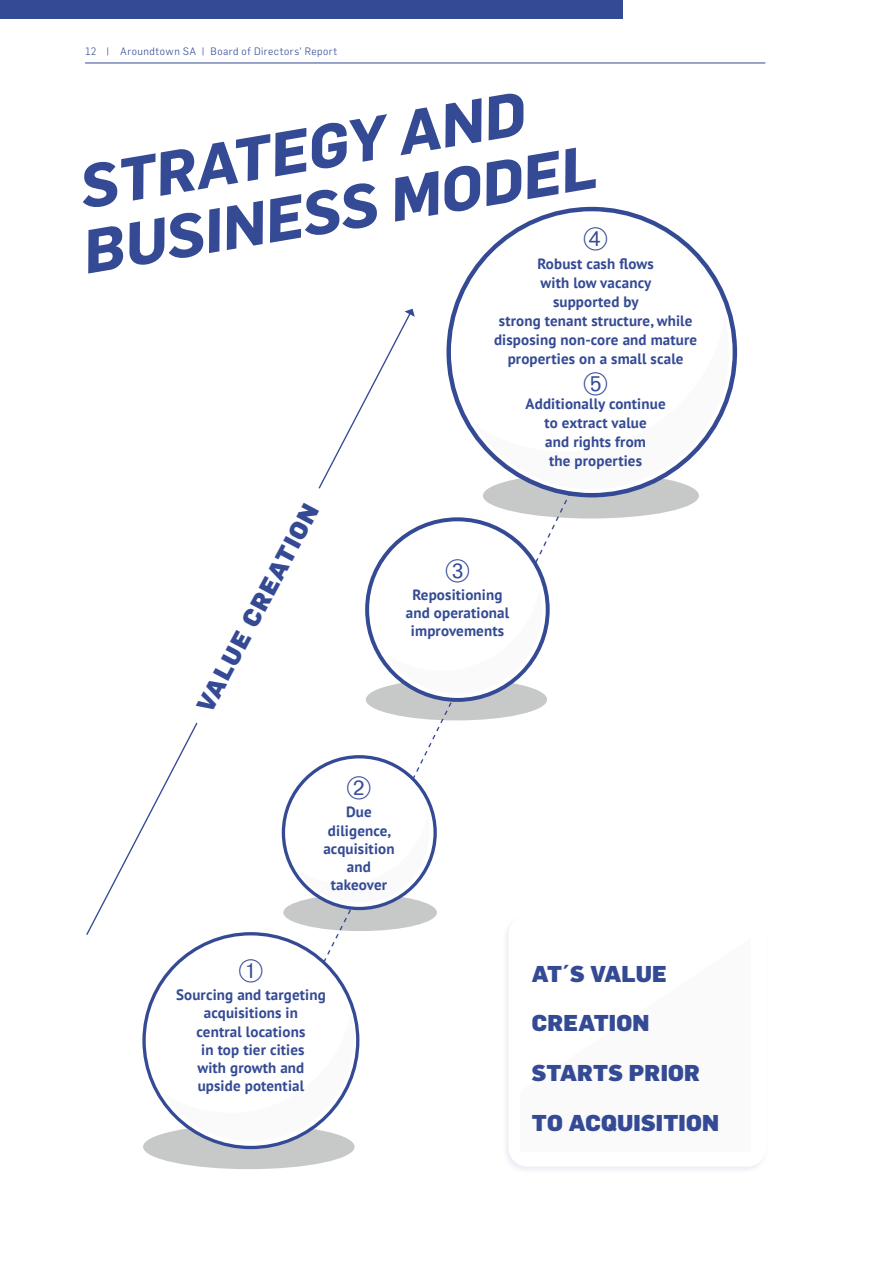
<style>
.page{position:relative;width:893px;height:1263px;background:#fff}
.page>*{position:absolute;margin:0;border:0;box-sizing:border-box;transform-origin:0 0}
.t1{font:italic 700 60px/64.7px "Flama";color:#344a94}
.t2{font:900 24.3px "Flama";color:#344a94}
.t3{font:900 22.5px "Flama";letter-spacing:.01em;color:#344a94}
.t4{font:700 15px/18.3px "PT Sans";letter-spacing:.01em;color:#344a94;text-align:center}
.t5{font:300 10.5px "Flama";letter-spacing:.045em;color:#344a94}
</style>
<div class="page">
<hr style="left:85px;top:63px;width:680px;height:1px;background:#344a94">
<div style="left:0;top:0;width:623px;height:18px;background:#344a94"></div>
<div style="left:502px;top:914px;width:266px;height:261px;background:#f8f8fb"></div>
<div style="left:509px;top:915px;width:257px;height:251px;background:#fff"></div>
<div style="left:143px;top:1124px;width:212px;height:45px;background:#c7c8c8;border-radius:50%"></div>
<svg style="left:142px;top:951px;width:217px;height:198px"></svg>
<svg style="left:163px;top:1012px;width:191px;height:129px"></svg>
<svg style="left:453px;top:207px;width:284px;height:193px"></svg>
<svg style="left:584px;top:227px;width:23px;height:23px"></svg>
<svg style="left:189px;top:309px;width:540px;height:673px"></svg>
<p class="t5" style="left:85px;top:45px;width:13px">12</p>
<p class="t5" style="left:106px;top:45px;width:233px">| Aroundtown SA | Board of Directors’ Report</p>
<h1 class="t1" style="left:67px;top:157px;width:521px;rotate:-10deg">STRATEGY AND<br>BUSINESS MODEL</h1>
<p class="t4" style="left:494px;top:254px;width:205px;line-height:18.9px">Robust cash flows<br>with low vacancy<br>supported by<br>strong tenant structure, while disposing non-core and mature properties on a small scale</p>
<p class="t4" style="left:526px;top:394px;width:142px;line-height:18.9px">Additionally continue to extract value<br>and rights from<br>the properties</p>
<h2 class="t2" style="left:190px;top:703px;width:233px;rotate:-62deg">VALUE CREATION</h2>
<p class="t4" style="left:406px;top:585px;width:105px">Repositioning and operational improvements</p>
<p class="t4" style="left:323px;top:803px;width:73px">Due diligence, acquisition and takeover</p>
<p class="t4" style="left:176px;top:985px;width:151px">Sourcing and targeting acquisitions in<br>central locations<br>in top tier cities<br>with growth and upside potential</p>
<h3 class="t3" style="left:532px;top:960px;width:136px">AT´S VALUE</h3>
<h3 class="t3" style="left:532px;top:1009px;width:119px">CREATION</h3>
<h3 class="t3" style="left:532px;top:1059px;width:170px">STARTS PRIOR</h3>
<h3 class="t3" style="left:532px;top:1109px;width:189px">TO ACQUISITION</h3>
</div>
